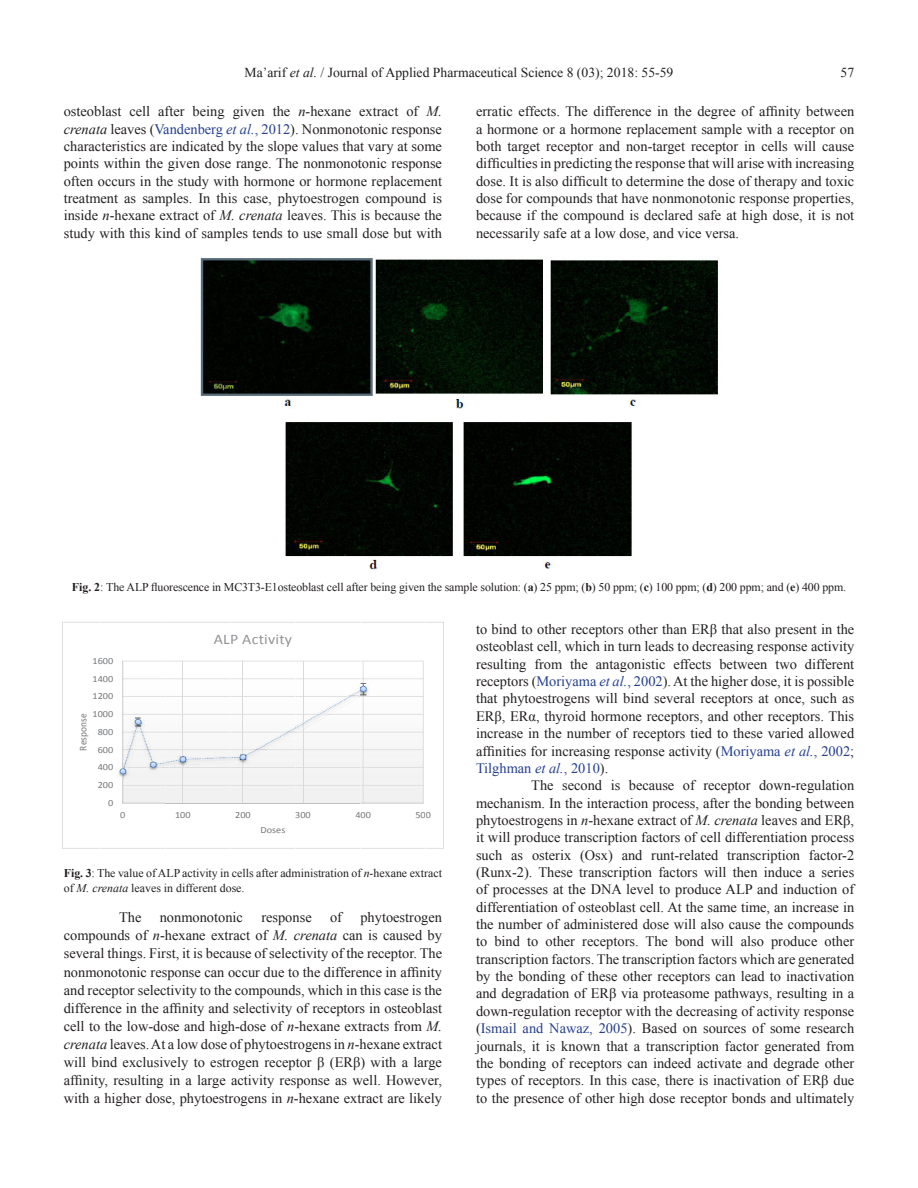
<style>
.page{position:relative;width:918px;height:1188px;background:#fff}
.page>*{position:absolute;margin:0;border:0;box-sizing:border-box;transform-origin:0 0}
.t1{font:14.7px "Calibri";letter-spacing:.015em;color:#929497;scale:1.09 1}
.Body_Text{font:14.4px/17.4px "Times New Roman";color:#231f20;text-align:justify}
.Page_Numbers_C{font:13.65px "Times New Roman";color:#231f20}
.Figure_Caption_two_c{font:11.85px "Times New Roman";letter-spacing:-.01em;color:#231f20}
.Fig_2_col_left{font:11.85px/15px "Times New Roman";color:#231f20}
.t2{font:10.2px "Calibri";color:#76787b;scale:.92 1}
.t3{font:9.45px "Calibri";color:#76787b;scale:1.09 1}
.s1{font-style:italic}
.s2{color:#253f8e}
.s3{font-style:italic;color:#253f8e}
.s4{font-weight:700}
</style>
<div class="page">
<img style="left:200px;top:258px;width:518px;height:312px">
<svg style="left:62px;top:622px;width:39px;height:227px"></svg>
<img style="left:118px;top:769px;width:3px;height:8px">
<svg style="left:121px;top:661px;width:45px;height:143px"></svg>
<hr style="left:101px;top:848px;width:65px;height:1px;background:#d9d9d9">
<hr style="left:101px;top:622px;width:65px;height:1px;background:#d9d9d9">
<hr style="left:166px;top:785px;width:65px;height:1px;background:#d9d9d9">
<hr style="left:166px;top:749px;width:65px;height:1px;background:#d9d9d9">
<hr style="left:166px;top:732px;width:65px;height:1px;background:#d9d9d9">
<hr style="left:166px;top:714px;width:65px;height:1px;background:#d9d9d9">
<hr style="left:166px;top:696px;width:65px;height:1px;background:#d9d9d9">
<hr style="left:166px;top:678px;width:65px;height:1px;background:#d9d9d9">
<hr style="left:166px;top:661px;width:65px;height:1px;background:#d9d9d9">
<hr style="left:182px;top:661px;width:1px;height:142px;background:#d9d9d9">
<hr style="left:166px;top:803px;width:65px;height:1px;background:#bfbfbf">
<img style="left:166px;top:755px;width:65px;height:13px">
<hr style="left:166px;top:848px;width:65px;height:1px;background:#d9d9d9">
<hr style="left:166px;top:622px;width:65px;height:1px;background:#d9d9d9">
<hr style="left:231px;top:785px;width:65px;height:1px;background:#d9d9d9">
<hr style="left:231px;top:767px;width:65px;height:1px;background:#d9d9d9">
<hr style="left:231px;top:714px;width:65px;height:1px;background:#d9d9d9">
<hr style="left:231px;top:696px;width:65px;height:1px;background:#d9d9d9">
<hr style="left:231px;top:678px;width:65px;height:1px;background:#d9d9d9">
<hr style="left:231px;top:661px;width:65px;height:1px;background:#d9d9d9">
<hr style="left:243px;top:661px;width:1px;height:142px;background:#d9d9d9">
<hr style="left:231px;top:803px;width:65px;height:1px;background:#bfbfbf">
<img style="left:231px;top:725px;width:65px;height:41px">
<svg style="left:240px;top:755px;width:6px;height:11px"></svg>
<hr style="left:231px;top:848px;width:65px;height:1px;background:#d9d9d9">
<hr style="left:231px;top:622px;width:65px;height:1px;background:#d9d9d9">
<hr style="left:296px;top:785px;width:65px;height:1px;background:#d9d9d9">
<hr style="left:296px;top:767px;width:65px;height:1px;background:#d9d9d9">
<hr style="left:296px;top:749px;width:65px;height:1px;background:#d9d9d9">
<hr style="left:296px;top:678px;width:65px;height:1px;background:#d9d9d9">
<hr style="left:296px;top:661px;width:65px;height:1px;background:#d9d9d9">
<hr style="left:303px;top:661px;width:1px;height:142px;background:#d9d9d9">
<hr style="left:296px;top:803px;width:65px;height:1px;background:#bfbfbf">
<img style="left:296px;top:685px;width:64px;height:48px">
<hr style="left:296px;top:848px;width:65px;height:1px;background:#d9d9d9">
<hr style="left:296px;top:622px;width:65px;height:1px;background:#d9d9d9">
<svg style="left:360px;top:622px;width:84px;height:227px"></svg>
<p class="Page_Numbers_C" style="left:245px;top:63px;width:430px">Ma’arif <span class="s1">et al.</span> / Journal of Applied Pharmaceutical Science 8 (03); 2018: 55-59</p>
<p class="Page_Numbers_C" style="left:841px;top:63px;width:15px">57</p>
<p class="Body_Text" style="left:64px;top:103px;width:380px">osteoblast cell after being given the <span class="s1">n-</span>hexane extract of <span class="s1">M. crenata</span> leaves (<span class="s2">Vandenberg</span> <span class="s3">et al.</span><span class="s2">, 2012</span>). Nonmonotonic response characteristics are indicated by the slope values that vary at some points within the given dose range. The nonmonotonic response often occurs in the study with hormone or hormone replacement treatment as samples. In this case, phytoestrogen compound is inside <span class="s1">n</span>-hexane extract of <span class="s1">M. crenata</span> leaves. This is because the study with this kind of samples tends to use small dose but with</p>
<p class="Body_Text" style="left:476px;top:103px;width:380px">erratic effects. The difference in the degree of affinity between a hormone or a hormone replacement sample with a receptor on both target receptor and non<span class="s1">-</span>target receptor in cells will cause difficulties in predicting the response that will arise with increasing dose. It is also difficult to determine the dose of therapy and toxic dose for compounds that have nonmonotonic response properties, because if the compound is declared safe at high dose, it is not necessarily safe at a low dose, and vice versa.</p>
<p class="Figure_Caption_two_c" style="left:72px;top:579px;width:776px"><span class="s4">Fig. 2</span>: The ALP fluorescence in MC3T3-E1osteoblast cell after being given the sample solution: (<span class="s4">a</span>) 25 ppm; (<span class="s4">b</span>) 50 ppm; (<span class="s4">c</span>) 100 ppm; (<span class="s4">d</span>) 200 ppm; and (<span class="s4">e</span>) 400 ppm.</p>
<p class="t3" style="left:93px;top:655px;width:20px">1600</p>
<p class="t3" style="left:93px;top:672px;width:20px">1400</p>
<p class="t3" style="left:93px;top:690px;width:20px">1200</p>
<p class="t3" style="left:93px;top:708px;width:20px">1000</p>
<p class="t2" style="left:77px;top:751px;width:41px;rotate:-90deg">Response</p>
<p class="t3" style="left:98px;top:726px;width:16px">800</p>
<p class="t3" style="left:98px;top:743px;width:16px">600</p>
<p class="t3" style="left:98px;top:761px;width:16px">400</p>
<p class="t3" style="left:98px;top:779px;width:16px">200</p>
<p class="t3" style="left:108px;top:797px;width:6px">0</p>
<p class="t3" style="left:120px;top:809px;width:6px">0</p>
<p class="t3" style="left:175px;top:809px;width:16px">100</p>
<p class="t1" style="left:214px;top:630px;width:73px">ALP Activity</p>
<p class="t3" style="left:235px;top:809px;width:16px">200</p>
<p class="t3" style="left:261px;top:824px;width:24px">Doses</p>
<p class="t3" style="left:295px;top:809px;width:16px">300</p>
<p class="t3" style="left:355px;top:809px;width:16px">400</p>
<p class="t3" style="left:415px;top:809px;width:16px">500</p>
<p class="Fig_2_col_left" style="left:64px;top:865px;width:380px"><span class="s4">Fig. 3</span>: The value of ALP activity in cells after administration of <span class="s1">n</span>-hexane extract of <span class="s1">M. crenata</span> leaves in different dose.</p>
<p class="Body_Text" style="left:119px;top:909px;width:24px">The</p>
<p class="Body_Text" style="left:160px;top:909px;width:85px">nonmonotonic</p>
<p class="Body_Text" style="left:261px;top:909px;width:52px">response</p>
<p class="Body_Text" style="left:330px;top:909px;width:13px">of</p>
<p class="Body_Text" style="left:64px;top:908px;width:380px;line-height:18px;text-indent:297px">phytoestrogen compounds of <span class="s1">n</span>-hexane extract of <span class="s1">M. crenata</span> can is caused by several things. First, it is because of selectivity of the receptor. The nonmonotonic response can occur due to the difference in affinity and receptor selectivity to the compounds, which in this case is the difference in the affinity and selectivity of receptors in osteoblast cell to the low-dose and high-dose of <span class="s1">n</span>-hexane extracts from <span class="s1">M. crenata</span> leaves. At a low dose of phytoestrogens in <span class="s1">n</span>-hexane extract will bind exclusively to estrogen receptor β (ERβ) with a large affinity, resulting in a large activity response as well. However, with a higher dose, phytoestrogens in <span class="s1">n</span>-hexane extract are likely</p>
<p class="Body_Text" style="left:476px;top:620px;width:380px">to bind to other receptors other than ERβ that also present in the osteoblast cell, which in turn leads to decreasing response activity resulting from the antagonistic effects between two different receptors (<span class="s2">Moriyama</span> <span class="s3">et al.</span><span class="s2">, 2002</span>). At the higher dose, it is possible that phytoestrogens will bind several receptors at once, such as ERβ, ERα, thyroid hormone receptors, and other receptors. This increase in the number of receptors tied to these varied allowed affinities for increasing response activity (<span class="s2">Moriyama</span> <span class="s3">et al.</span><span class="s2">, 2002</span>; <span class="s2">Tilghman</span> <span class="s3">et al.</span><span class="s2">, 2010</span>).</p>
<p class="Body_Text" style="left:476px;top:776px;width:380px;text-indent:55px">The second is because of receptor down<span class="s1">-</span>regulation mechanism. In the interaction process, after the bonding between phytoestrogens in <span class="s1">n</span>-hexane extract of <span class="s1">M. crenata</span> leaves and ERβ, it will produce transcription factors of cell differentiation process such as osterix (Osx) and runt-related transcription factor-2 (Runx-2). These transcription factors will then induce a series of processes at the DNA level to produce ALP and induction of differentiation of osteoblast cell. At the same time, an increase in the number of administered dose will also cause the compounds to bind to other receptors. The bond will also produce other transcription factors. The transcription factors which are generated by the bonding of these other receptors can lead to inactivation and degradation of ERβ via proteasome pathways, resulting in a down-regulation receptor with the decreasing of activity response (<span class="s2">Ismail and Nawaz, 2005</span>). Based on sources of some research journals, it is known that a transcription factor generated from the bonding of receptors can indeed activate and degrade other types of receptors. In this case, there is inactivation of ERβ due to the presence of other high dose receptor bonds and ultimately</p>
</div>
